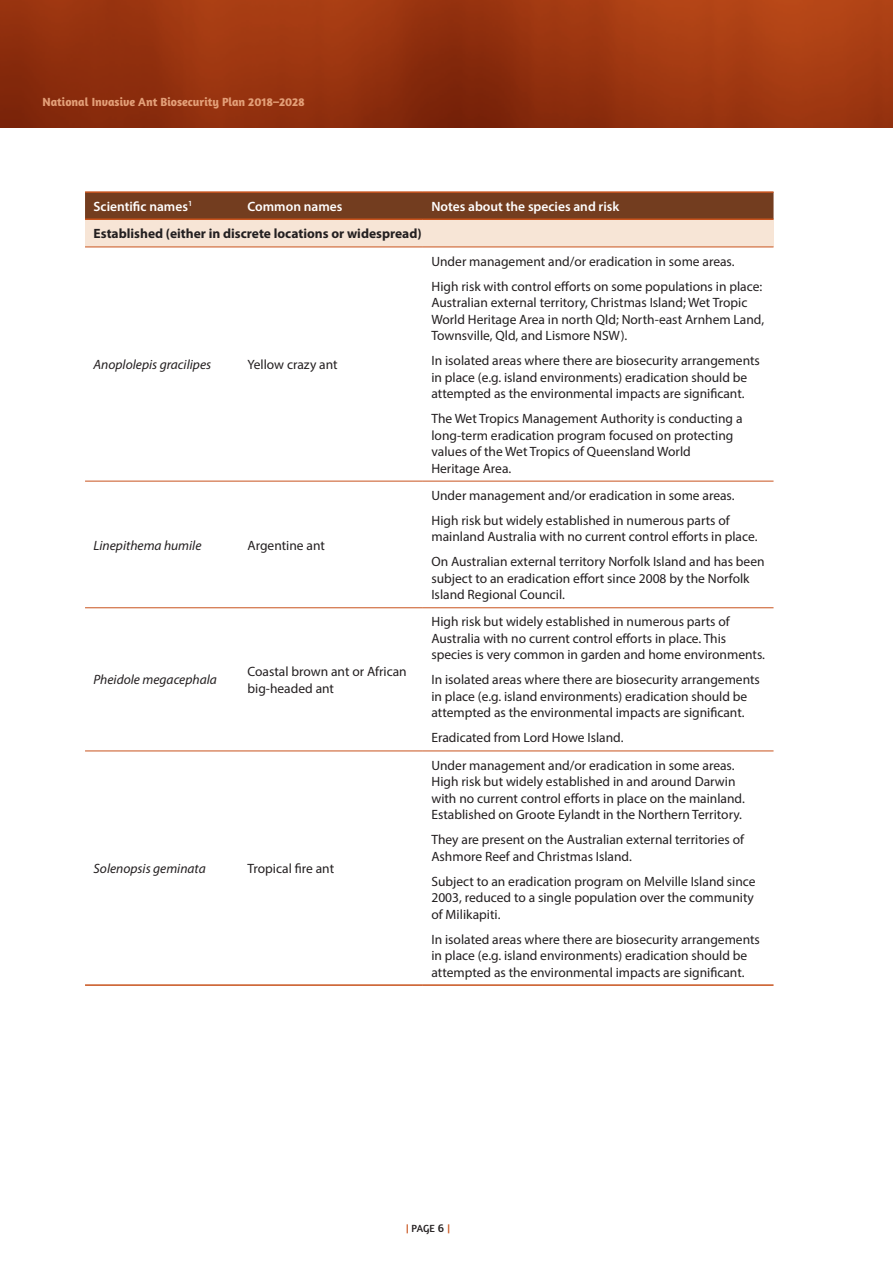
<style>
.page{position:relative;width:893px;height:1263px;background:#fff}
.page>*{position:absolute;margin:0;border:0;box-sizing:border-box;transform-origin:0 0}
.Table_text{font:13.5px/16.5px "Myriad Pro";color:#231f20}
.Table_text-2{font:italic 13.5px "Myriad Pro";color:#231f20}
.Table_headers{font:600 13.5px "Myriad Pro";color:#fff}
.Table_text-3{font:700 13.5px "Myriad Pro";color:#231f20}
.t1{font:700 12px "Amaranth";color:#e39f78}
.t2{font:10.5px "Amaranth";color:#231f20}
.s1{color:#c8531d}
.s2{font-size:12px}
</style>
<div class="page">
<img style="left:0;top:0;width:893px;height:128px">
<div style="left:85px;top:193px;width:688px;height:25px;background:#733d1f"></div>
<div style="left:85px;top:219px;width:688px;height:28px;background:#f7e5d6"></div>
<hr style="left:85px;top:247px;width:154px;height:1px;background:#c8531d">
<hr style="left:239px;top:247px;width:184px;height:1px;background:#c8531d">
<hr style="left:423px;top:247px;width:350px;height:1px;background:#c8531d">
<hr style="left:85px;top:481px;width:154px;height:1px;background:#c8531d">
<hr style="left:239px;top:481px;width:184px;height:1px;background:#c8531d">
<hr style="left:423px;top:481px;width:350px;height:1px;background:#c8531d">
<hr style="left:85px;top:607px;width:154px;height:1px;background:#c8531d">
<hr style="left:239px;top:607px;width:184px;height:1px;background:#c8531d">
<hr style="left:423px;top:607px;width:350px;height:1px;background:#c8531d">
<hr style="left:85px;top:751px;width:154px;height:1px;background:#c8531d">
<hr style="left:239px;top:751px;width:184px;height:1px;background:#c8531d">
<hr style="left:423px;top:751px;width:350px;height:1px;background:#c8531d">
<hr style="left:85px;top:984px;width:154px;height:2px;background:#c8531d">
<hr style="left:239px;top:984px;width:184px;height:2px;background:#c8531d">
<hr style="left:423px;top:984px;width:350px;height:2px;background:#c8531d">
<hr style="left:85px;top:191px;width:154px;height:2px;background:#c8531d">
<hr style="left:239px;top:191px;width:184px;height:2px;background:#c8531d">
<hr style="left:423px;top:191px;width:350px;height:2px;background:#c8531d">
<hr style="left:85px;top:218px;width:154px;height:2px;background:#c8531d">
<hr style="left:239px;top:218px;width:184px;height:2px;background:#c8531d">
<hr style="left:423px;top:218px;width:350px;height:2px;background:#c8531d">
<p class="t1" style="left:43px;top:95px;width:264px">National Invasive Ant Biosecurity Plan 2018–2028</p>
<p class="Table_headers" style="left:94px;top:198px;width:100px">Scientific names<sup>1</sup></p>
<p class="Table_headers" style="left:247px;top:198px;width:96px">Common names</p>
<p class="Table_headers" style="left:431px;top:198px;width:189px">Notes about the species and risk</p>
<p class="Table_text-3" style="left:94px;top:225px;width:330px">Established (either in discrete locations or widespread)</p>
<p class="Table_text-2" style="left:94px;top:356px;width:119px">Anoplolepis gracilipes</p>
<p class="Table_text" style="left:247px;top:356px;width:92px">Yellow crazy ant</p>
<p class="Table_text-2" style="left:94px;top:537px;width:109px">Linepithema humile</p>
<p class="Table_text" style="left:247px;top:536px;width:79px">Argentine ant</p>
<p class="Table_text-2" style="left:94px;top:671px;width:125px">Pheidole megacephala</p>
<p class="Table_text" style="left:247px;top:663px;width:161px">Coastal brown ant or African big-headed ant</p>
<p class="Table_text-2" style="left:94px;top:860px;width:114px">Solenopsis geminata</p>
<p class="Table_text" style="left:247px;top:860px;width:88px">Tropical fire ant</p>
<p class="Table_text" style="left:431px;top:253px;width:305px">Under management and/or eradication in some areas.</p>
<p class="Table_text" style="left:431px;top:278px;width:334px">High risk with control efforts on some populations in place:<br>Australian external territory, Christmas Island; Wet Tropic World Heritage Area in north Qld; North-east Arnhem Land, Townsville, Qld, and Lismore NSW).</p>
<p class="Table_text" style="left:431px;top:352px;width:330px">In isolated areas where there are biosecurity arrangements in place (e.g. island environments) eradication should be attempted as the environmental impacts are significant.</p>
<p class="Table_text" style="left:431px;top:410px;width:313px">The Wet Tropics Management Authority is conducting a long-term eradication program focused on protecting values of the Wet Tropics of Queensland World Heritage Area.</p>
<p class="Table_text" style="left:431px;top:487px;width:305px">Under management and/or eradication in some areas.</p>
<p class="Table_text" style="left:431px;top:512px;width:328px">High risk but widely established in numerous parts of mainland Australia with no current control efforts in place.</p>
<p class="Table_text" style="left:431px;top:553px;width:335px">On Australian external territory Norfolk Island and has been subject to an eradication effort since 2008 by the Norfolk<br>Island Regional Council.</p>
<p class="Table_text" style="left:431px;top:613px;width:335px">High risk but widely established in numerous parts of<br>Australia with no current control efforts in place. This species is very common in garden and home environments.</p>
<p class="Table_text" style="left:431px;top:671px;width:330px">In isolated areas where there are biosecurity arrangements in place (e.g. island environments) eradication should be attempted as the environmental impacts are significant.</p>
<p class="Table_text" style="left:431px;top:729px;width:194px">Eradicated from Lord Howe Island.</p>
<p class="Table_text" style="left:431px;top:756px;width:315px">Under management and/or eradication in some areas.<br>High risk but widely established in and around Darwin with no current control efforts in place on the mainland.<br>Established on Groote Eylandt in the Northern Territory.</p>
<p class="Table_text" style="left:431px;top:831px;width:314px">They are present on the Australian external territories of<br>Ashmore Reef and Christmas Island.</p>
<p class="Table_text" style="left:431px;top:872px;width:326px">Subject to an eradication program on Melville Island since<br>2003, reduced to a single population over the community of Milikapiti.</p>
<p class="Table_text" style="left:431px;top:930px;width:330px">In isolated areas where there are biosecurity arrangements in place (e.g. island environments) eradication should be attempted as the environmental impacts are significant.</p>
<p class="t2" style="left:406px;top:1222px;width:46px"><span class="s1">|</span> PAGE <span class="s2">6</span> <span class="s1">|</span></p>
</div>
